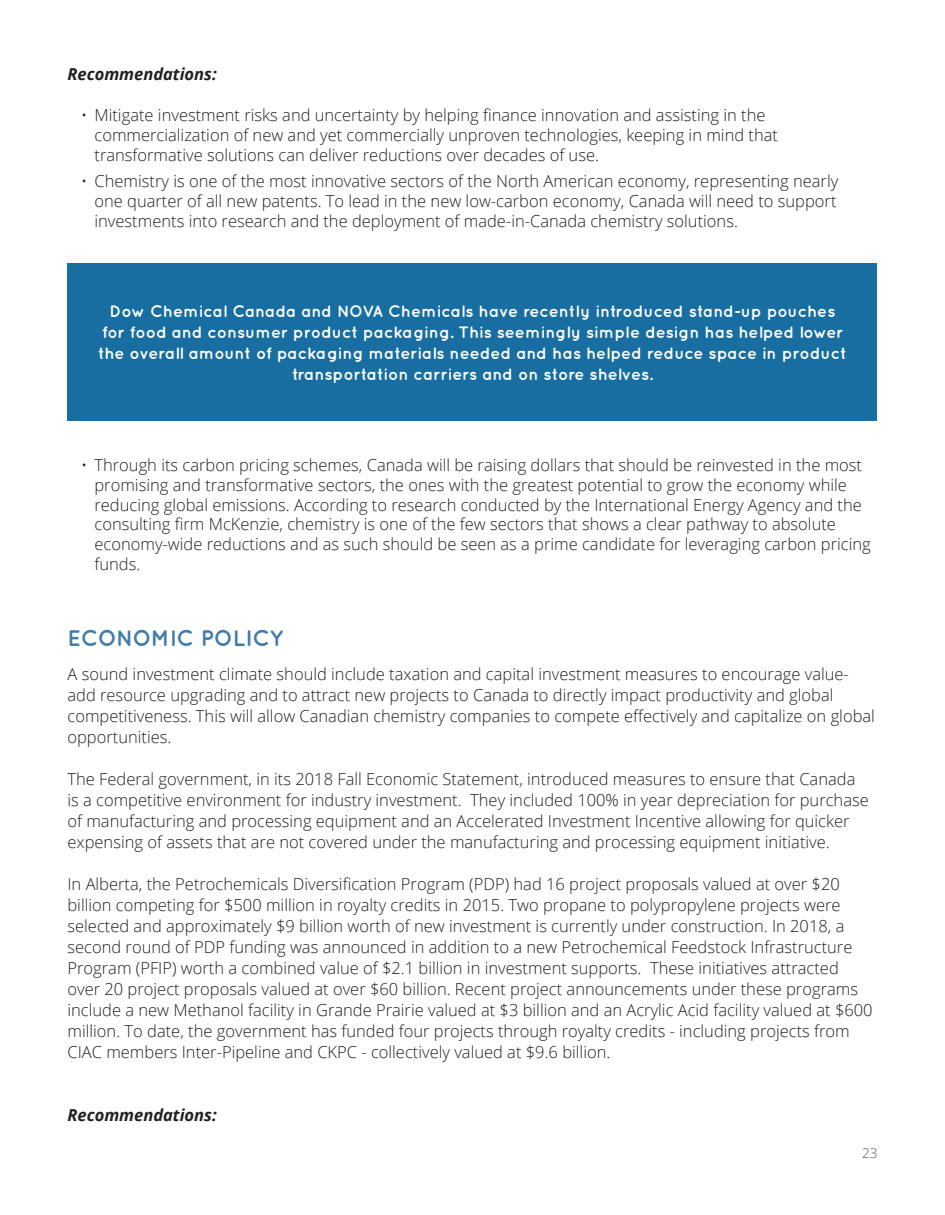
<style>
.page{position:relative;width:945px;height:1215px;background:#fff}
.page>*{position:absolute;margin:0;border:0;box-sizing:border-box;transform-origin:0 0}
.t1{font:700 22.5px "Quicksand";letter-spacing:-.005em;color:#407baa}
.t2{font:300 16.5px/21px "Open Sans";color:#231f20}
.Highlighted_Text{font:700 16.5px/21px "Quicksand";color:#fff;text-align:center}
.t3{font:italic 700 16.5px "Open Sans";color:#231f20}
.t4{font:300 13.5px "Open Sans";color:#57585a}
</style>
<div class="page">
<div style="left:68px;top:264px;width:810px;height:157px;background:#186ea0"></div>
<p class="t3" style="left:68px;top:62px;width:151px">Recommendations:</p>
<p class="t2" style="left:94px;top:105px;width:685px;line-height:19.8px;text-indent:-14px">• Mitigate investment risks and uncertainty by helping finance innovation and assisting in the commercialization of new and yet commercially unproven technologies, keeping in mind that transformative solutions can deliver reductions over decades of use.</p>
<p class="t2" style="left:94px;top:171px;width:745px;line-height:19.8px;text-align:justify;text-indent:-14px">• Chemistry is one of the most innovative sectors of the North American economy, representing nearly one quarter of all new patents. To lead in the new low-carbon economy, Canada will need to support investments into research and the deployment of made-in-Canada chemistry solutions.</p>
<p class="Highlighted_Text" style="left:98px;top:300px;width:750px">Dow Chemical Canada and NOVA Chemicals have recently introduced stand-up pouches for food and consumer product packaging. This seemingly simple design has helped lower the overall amount of packaging materials needed and has helped reduce space in product transportation carriers and on store shelves.</p>
<p class="t2" style="left:94px;top:455px;width:778px;line-height:19.8px;text-indent:-14px">• Through its carbon pricing schemes, Canada will be raising dollars that should be reinvested in the most promising and transformative sectors, the ones with the greatest potential to grow the economy while reducing global emissions. According to research conducted by the International Energy Agency and the consulting firm McKenzie, chemistry is one of the few sectors that shows a clear pathway to absolute economy-wide reductions and as such should be seen as a prime candidate for leveraging carbon pricing funds.</p>
<h2 class="t1" style="left:68px;top:624px;width:217px">ECONOMIC POLICY</h2>
<p class="t2" style="left:68px;top:663px;width:809px">A sound investment climate should include taxation and capital investment measures to encourage value&shy;add resource upgrading and to attract new projects to Canada to directly impact productivity and global competitiveness. This will allow Canadian chemistry companies to compete effectively and capitalize on global opportunities.</p>
<p class="t2" style="left:68px;top:768px;width:803px">The Federal government, in its 2018 Fall Economic Statement, introduced measures to ensure that Canada is a competitive environment for industry investment. They included 100% in year depreciation for purchase of manufacturing and processing equipment and an Accelerated Investment Incentive allowing for quicker expensing of assets that are not covered under the manufacturing and processing equipment initiative.</p>
<p class="t2" style="left:68px;top:873px;width:807px">In Alberta, the Petrochemicals Diversification Program (PDP) had 16 project proposals valued at over $20 billion competing for $500 million in royalty credits in 2015. Two propane to polypropylene projects were selected and approximately $9 billion worth of new investment is currently under construction. In 2018, a second round of PDP funding was announced in addition to a new Petrochemical Feedstock Infrastructure Program (PFIP) worth a combined value of $2.1 billion in investment supports. These initiatives attracted over 20 project proposals valued at over $60 billion. Recent project announcements under these programs include a new Methanol facility in Grande Prairie valued at $3 billion and an Acrylic Acid facility valued at $600 million. To date, the government has funded four projects through royalty credits - including projects from CIAC members Inter-Pipeline and CKPC - collectively valued at $9.6 billion.</p>
<p class="t3" style="left:68px;top:1104px;width:151px">Recommendations:</p>
<p class="t4" style="left:862px;top:1144px;width:17px">23</p>
</div>
